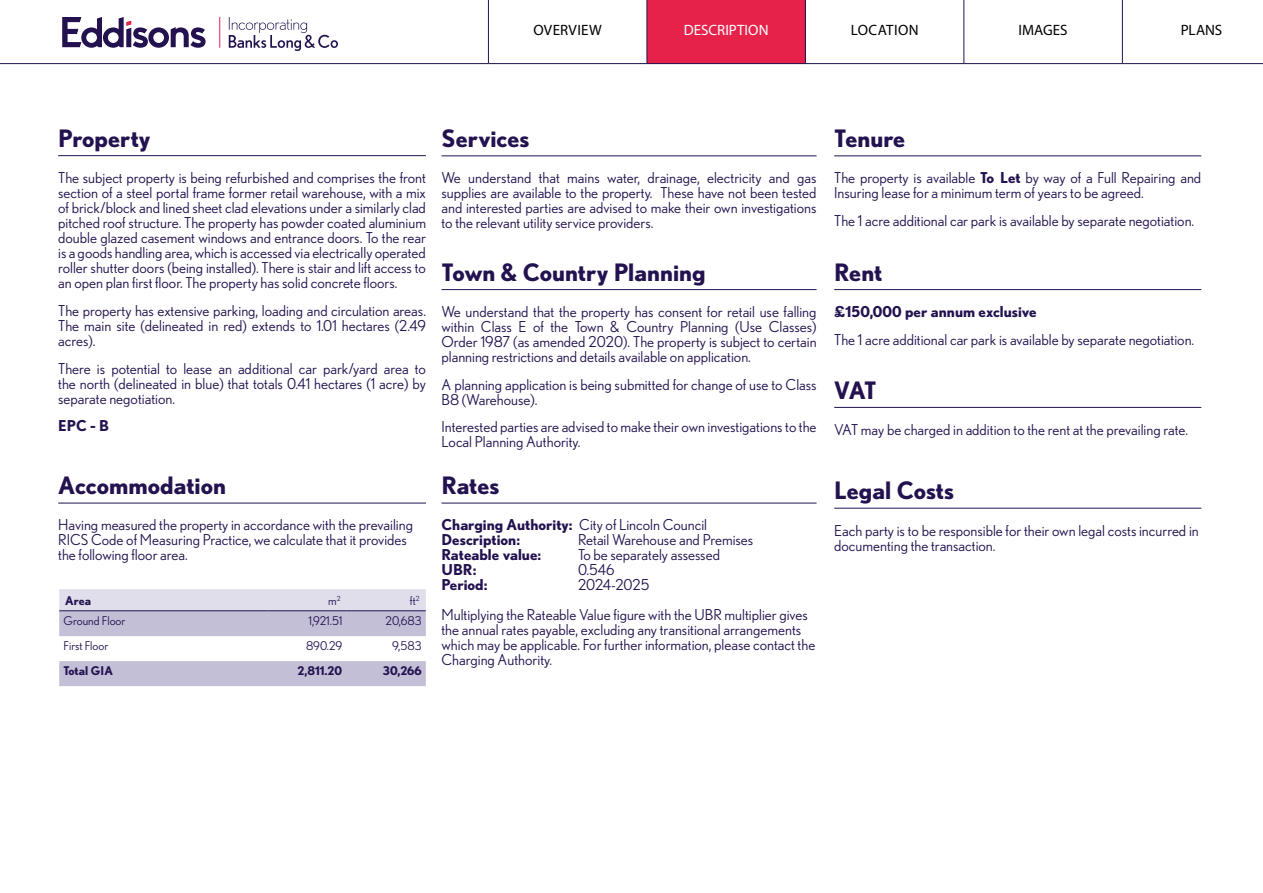
<style>
.page{position:relative;width:1263px;height:893px;background:#fff}
.page>*{position:absolute;margin:0;border:0;box-sizing:border-box;transform-origin:0 0}
.t1{font:700 24px "Nobel";color:#23124f}
.t2{font:15px/15px "Nobel";color:#23124f}
.t3{font:700 15px/15px "Nobel";color:#23124f}
.t4{font:15px "Myriad Pro";letter-spacing:.015em;color:#000}
.t5{font:15px "Myriad Pro";letter-spacing:.005em;color:#fff}
.t6{font:12px "Nobel";color:#23124f}
.t7{font:700 12px "Nobel";color:#23124f}
.s1{font-weight:400}
.s2{font-weight:700}
</style>
<div class="page">
<hr style="left:58px;top:155px;width:368px;height:1px;background:#23124f">
<hr style="left:834px;top:508px;width:367px;height:1px;background:#23124f">
<hr style="left:58px;top:503px;width:368px;height:1px;background:#23124f">
<svg style="left:59px;top:589px;width:367px;height:97px"></svg>
<hr style="left:59px;top:610px;width:208px;height:1px;background:#23124f">
<hr style="left:267px;top:610px;width:80px;height:1px;background:#23124f">
<hr style="left:347px;top:610px;width:79px;height:1px;background:#23124f">
<hr style="left:441px;top:503px;width:375px;height:1px;background:#23124f">
<hr style="left:834px;top:155px;width:367px;height:1px;background:#23124f">
<hr style="left:834px;top:289px;width:367px;height:1px;background:#23124f">
<hr style="left:834px;top:407px;width:367px;height:1px;background:#23124f">
<hr style="left:441px;top:289px;width:375px;height:1px;background:#23124f">
<hr style="left:441px;top:155px;width:375px;height:1px;background:#23124f">
<hr style="left:0;top:63px;width:488px;height:1px;background:#23124f">
<div style="left:646px;top:0;width:158px;height:64px;background:#e6224b"></div>
<svg style="left:62px;top:17px;width:144px;height:31px"></svg>
<hr style="left:219px;top:17px;width:1px;height:31px;background:#e6224b">
<svg style="left:229px;top:17px;width:109px;height:34px"></svg>
<p class="t4" style="left:533px;top:21px;width:70px">OVERVIEW</p>
<p class="t5" style="left:684px;top:21px;width:86px">DESCRI PTION</p>
<p class="t4" style="left:851px;top:21px;width:58px">LOCATION</p>
<p class="t4" style="left:1018px;top:21px;width:51px">IMAGES</p>
<p class="t4" style="left:1181px;top:21px;width:43px">PLANS</p>
<h1 class="t1" style="left:58px;top:124px;width:94px">Property</h1>
<p class="t2" style="left:58px;top:170px;width:369px;text-align:justify">The subject property is being refurbished and comprises the front section of a steel portal frame former retail warehouse, with a mix of brick/block and lined sheet clad elevations under a similarly clad pitched roof structure. The property has powder coated aluminium double glazed casement windows and entrance doors. To the rear is a goods handling area, which is accessed via electrically operated roller shutter doors (being installed). There is stair and lift access to an open plan first floor. The property has solid concrete floors.</p>
<p class="t2" style="left:58px;top:303px;width:369px;text-align:justify">The property has extensive parking, loading and circulation areas.<br>The main site (delineated in red) extends to 1.01 hectares (2.49 acres).</p>
<p class="t2" style="left:58px;top:360px;width:369px;text-align:justify">There is potential to lease an additional car park/yard area to the north (delineated in blue) that totals 0.41 hectares (1 acre) by separate negotiation.</p>
<p class="t3" style="left:58px;top:418px;width:53px">EPC - B</p>
<h1 class="t1" style="left:58px;top:471px;width:169px">Accommodation</h1>
<p class="t2" style="left:58px;top:517px;width:356px">Having measured the property in accordance with the prevailing<br>RICS Code of Measuring Practice, we calculate that it provides the following floor area.</p>
<p class="t7" style="left:65px;top:593px;width:27px">Area</p>
<p class="t6" style="left:328px;top:594px;width:14px">m<sup>2</sup></p>
<p class="t6" style="left:410px;top:594px;width:11px">ft<sup>2</sup></p>
<p class="t6" style="left:64px;top:614px;width:63px">Ground Floor</p>
<p class="t6" style="left:308px;top:614px;width:35px">1,921.51</p>
<p class="t6" style="left:385px;top:614px;width:38px">20,683</p>
<p class="t6" style="left:64px;top:639px;width:46px">First Floor</p>
<p class="t6" style="left:306px;top:639px;width:38px">890.29</p>
<p class="t6" style="left:392px;top:639px;width:31px">9,583</p>
<p class="t7" style="left:63px;top:663px;width:51px">Total GIA</p>
<p class="t7" style="left:297px;top:663px;width:46px">2,811.20</p>
<p class="t7" style="left:383px;top:663px;width:40px">30,266</p>
<h1 class="t1" style="left:441px;top:124px;width:90px">Services</h1>
<p class="t2" style="left:441px;top:170px;width:377px;text-align:justify">We understand that mains water, drainage, electricity and gas supplies are available to the property. These have not been tested and interested parties are advised to make their own investigations to the relevant utility service providers.</p>
<h1 class="t1" style="left:441px;top:258px;width:266px">Town &amp; Country Planning</h1>
<p class="t2" style="left:441px;top:304px;width:377px;text-align:justify">We understand that the property has consent for retail use falling within Class E of the Town &amp; Country Planning (Use Classes)<br>Order 1987 (as amended 2020). The property is subject to certain planning restrictions and details available on application.</p>
<p class="t2" style="left:441px;top:377px;width:376px">A planning application is being submitted for change of use to Class<br>B8 (Warehouse).</p>
<p class="t2" style="left:441px;top:419px;width:377px">Interested parties are advised to make their own investigations to the<br>Local Planning Authority.</p>
<h1 class="t1" style="left:441px;top:471px;width:59px">Rates</h1>
<p class="t3" style="left:441px;top:517px;width:267px">Charging Authority: <span class="s1">City of Lincoln Council<br></span>Description:</p>
<p class="t2" style="left:578px;top:532px;width:177px">Retail Warehouse and Premises</p>
<p class="t3" style="left:441px;top:547px;width:101px">Rateable value:</p>
<p class="t2" style="left:578px;top:547px;width:144px">To be separately assessed</p>
<p class="t3" style="left:441px;top:562px;width:36px">UBR:</p>
<p class="t2" style="left:578px;top:562px;width:38px">0.546</p>
<p class="t3" style="left:441px;top:577px;width:47px">Period:</p>
<p class="t2" style="left:441px;top:570px;width:368px;line-height:30px;text-indent:136px">2024-2025<br>Multiplying the Rateable Value figure with the UBR multiplier gives</p>
<p class="t2" style="left:441px;top:622px;width:375px">the annual rates payable, excluding any transitional arrangements which may be applicable. For further information, please contact the<br>Charging Authority.</p>
<h1 class="t1" style="left:834px;top:124px;width:72px">Tenure</h1>
<p class="t2" style="left:834px;top:170px;width:368px">The property is available <span class="s2">To Let</span> by way of a Full Repairing and<br>Insuring lease for a minimum term of years to be agreed.</p>
<p class="t2" style="left:834px;top:213px;width:362px">The 1 acre additional car park is available by separate negotiation.</p>
<h1 class="t1" style="left:834px;top:258px;width:50px">Rent</h1>
<p class="t3" style="left:834px;top:304px;width:204px">£150,000 per annum exclusive</p>
<p class="t2" style="left:834px;top:332px;width:362px">The 1 acre additional car park is available by separate negotiation.</p>
<h1 class="t1" style="left:834px;top:376px;width:44px">VAT</h1>
<p class="t2" style="left:834px;top:422px;width:355px">VAT may be charged in addition to the rent at the prevailing rate.</p>
<h1 class="t1" style="left:834px;top:476px;width:121px">Legal Costs</h1>
<p class="t2" style="left:834px;top:522px;width:366px">Each party is to be responsible for their own legal costs incurred in documenting the transaction.</p>
</div>
